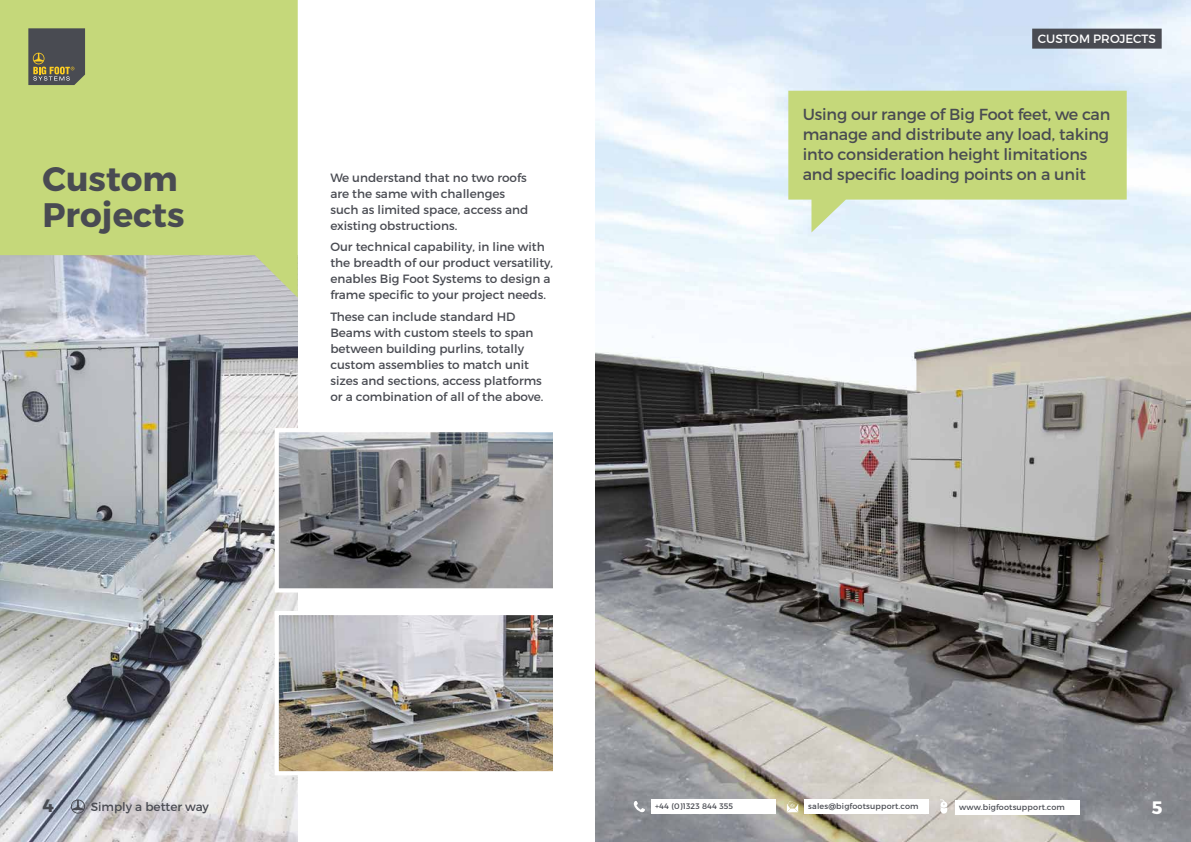
<style>
.page{position:relative;width:1191px;height:842px;background:#fff}
.page>*{position:absolute;margin:0;border:0;box-sizing:border-box;transform-origin:0 0}
.t1{font:700 34px/36px "Montserrat";color:#494b52}
.t2{font:700 18px "Montserrat";color:#494b52}
.t3{font:700 18px "Montserrat";color:#fff}
.t4{font:16px/20px "Montserrat";letter-spacing:-.01em;color:#494b52}
.t5{font:12px/16px "Montserrat";color:#494b52}
.t6{font:12px "Montserrat";color:#fff}
.t7{font:8px "Montserrat";letter-spacing:.02em;color:#494b52}
</style>
<div class="page">
<img style="left:0;top:298px;width:298px;height:544px">
<img style="left:595px;top:0;width:596px;height:842px">
<svg style="left:0;top:0;width:298px;height:298px;background:#c4d485"></svg>
<svg style="left:71px;top:799px;width:14px;height:15px"></svg>
<svg style="left:28px;top:28px;width:57px;height:57px;background:#5b5a52"></svg>
<svg style="left:787px;top:801px;width:11px;height:11px"></svg>
<div style="left:804px;top:799px;width:124px;height:15px;background:#fff"></div>
<svg style="left:633px;top:800px;width:12px;height:12px"></svg>
<div style="left:650px;top:799px;width:125px;height:15px;background:#fff"></div>
<div style="left:954px;top:800px;width:125px;height:14px;background:#fff"></div>
<svg style="left:940px;top:799px;width:7px;height:15px"></svg>
<div style="left:1032px;top:29px;width:129px;height:20px;background:#494b52"></div>
<img style="left:280px;top:616px;width:272px;height:154px">
<div style="left:275px;top:611px;width:282px;height:164px;border:4px solid #fff"></div>
<img style="left:280px;top:433px;width:272px;height:154px">
<div style="left:275px;top:428px;width:282px;height:164px;border:4px solid #fff"></div>
<svg style="left:788px;top:91px;width:338px;height:141px;background:#ccde96"></svg>
<h1 class="t1" style="left:43px;top:161px;width:143px">Custom<br>Projects</h1>
<p class="t5" style="left:330px;top:169px;width:199px">We understand that no two roofs are the same with challenges such as limited space, access and existing obstructions.</p>
<p class="t5" style="left:330px;top:239px;width:224px">Our technical capability, in line with the breadth of our product versatility, enables Big Foot Systems to design a frame specific to your project needs.</p>
<p class="t5" style="left:330px;top:309px;width:215px">These can include standard HD Beams with custom steels to span between building purlins, totally custom assemblies to match unit sizes and sections, access platforms or a combination of all of the above.</p>
<p class="t6" style="left:1037px;top:31px;width:120px">CUSTOM PROJECTS</p>
<h3 class="t4" style="left:802px;top:105px;width:309px">Using our range of Big Foot feet, we can manage and distribute any load, taking into consideration height limitations and specific loading points on a unit</h3>
<h2 class="t2" style="left:43px;top:795px;width:13px">4</h2>
<p class="t5" style="left:91px;top:799px;width:120px">Simply a better way</p>
<p class="t7" style="left:655px;top:802px;width:80px">+44 (0)1323 844 355</p>
<p class="t7" style="left:808px;top:802px;width:112px">sales@bigfootsupport.com</p>
<p class="t7" style="left:959px;top:802px;width:107px">www.bigfootsupport.com</p>
<h2 class="t3" style="left:1151px;top:796px;width:12px">5</h2>
</div>
